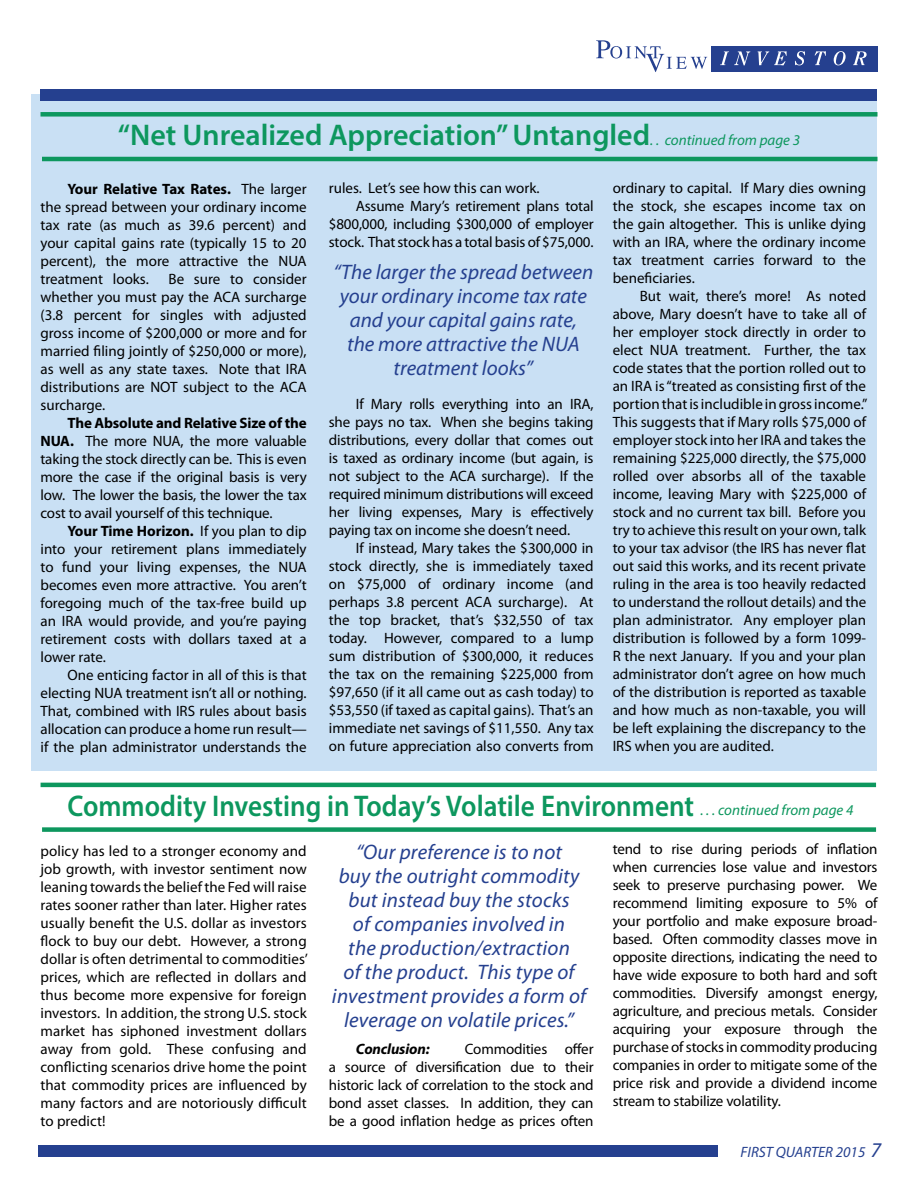
<style>
.page{position:relative;width:918px;height:1188px;background:#fff}
.page>*{position:absolute;margin:0;border:0;box-sizing:border-box;transform-origin:0 0}
.t1{font:600 30px "Myriad Pro";color:#0d975e;scale:.91 1}
.t2{font:600 30px "Myriad Pro";color:#0d975e}
.t3{font:italic 21px/24px "Myriad Pro";letter-spacing:.01em;color:#25408f;text-align:center}
.t4{font:15px/18px "Myriad Pro";letter-spacing:-.005em;color:#000;text-align:justify}
.t5{font:italic 15px "Myriad Pro";color:#25408f}
.t6{font:italic 700 15px "Myriad Pro";letter-spacing:-.01em;color:#000}
.s1{font-weight:400;font-style:italic;font-size:15px}
.s2{font-weight:700}
.s3{font-size:21px}
</style>
<div class="page">
<div style="left:32px;top:94px;width:846px;height:677px;background:#c9e0f4"></div>
<div style="left:38px;top:1145px;width:679px;height:12px;background:#25408f"></div>
<div style="left:40px;top:89px;width:838px;height:12px;background:#25408f"></div>
<svg style="left:596px;top:40px;width:111px;height:32px"></svg>
<div style="left:711px;top:46px;width:167px;height:26px;background:#25408f"></div>
<svg style="left:720px;top:51px;width:30px;height:14px"></svg>
<svg style="left:758px;top:51px;width:29px;height:14px"></svg>
<svg style="left:795px;top:51px;width:10px;height:14px"></svg>
<svg style="left:815px;top:51px;width:11px;height:14px"></svg>
<svg style="left:834px;top:51px;width:12px;height:14px"></svg>
<svg style="left:853px;top:51px;width:14px;height:14px"></svg>
<div style="left:40px;top:112px;width:838px;height:5px;background:#0d975e"></div>
<hr style="left:41px;top:783px;width:835px;height:4px;background:#0d975e">
<hr style="left:42px;top:157px;width:836px;height:4px;background:#0d975e">
<div style="left:42px;top:827px;width:834px;height:5px;background:#0d975e"></div>
<h1 class="t2" style="left:118px;top:116px;width:684px">“Net Unrealized Appreciation” Untangled<span class="s1">. . continued from page 3</span></h1>
<p class="t4" style="left:40px;top:179px;width:268px;text-indent:27px"><span class="s2">Your Relative Tax Rates.</span> The larger the spread between your ordinary income tax rate (as much as 39.6 percent) and your capital gains rate (typically 15 to 20 percent), the more attractive the NUA treatment looks.</p>
<p class="t4" style="left:40px;top:269px;width:268px;text-indent:128px">Be sure to consider whether you must pay the ACA surcharge (3.8 percent for singles with adjusted gross income of $200,000 or more and for married filing jointly of $250,000 or more), as well as any state taxes. Note that IRA distributions are NOT subject to the ACA surcharge.</p>
<p class="t4" style="left:40px;top:413px;width:268px;text-indent:27px"><span class="s2">The Absolute and Relative Size of the NUA.</span> The more NUA, the more valuable taking the stock directly can be. This is even more the case if the original basis is very low. The lower the basis, the lower the tax cost to avail yourself of this technique.</p>
<p class="t4" style="left:40px;top:521px;width:268px;text-indent:27px"><span class="s2">Your Time Horizon.</span> If you plan to dip into your retirement plans immediately to fund your living expenses, the NUA becomes even more attractive. You aren’t foregoing much of the tax-free build up an IRA would provide, and you’re paying retirement costs with dollars taxed at a lower rate.</p>
<p class="t4" style="left:40px;top:665px;width:268px;text-indent:27px">One enticing factor in all of this is that electing NUA treatment isn’t all or nothing.<br>That, combined with IRS rules about basis allocation can produce a home run result— if the plan administrator understands the</p>
<p class="t4" style="left:329px;top:179px;width:212px">rules. Let’s see how this can work.</p>
<p class="t4" style="left:356px;top:197px;width:239px">Assume Mary’s retirement plans total</p>
<p class="t4" style="left:329px;top:215px;width:266px">$800,000, including $300,000 of employer</p>
<p class="t4" style="left:329px;top:233px;width:266px">stock. That stock has a total basis of $75,000.</p>
<h2 class="t3" style="left:333px;top:259px;width:261px">“The larger the spread between your ordinary income tax rate and your capital gains rate, the more attractive the NUA treatment looks”</h2>
<p class="t4" style="left:329px;top:395px;width:266px;text-indent:27px">If Mary rolls everything into an IRA, she pays no tax. When she begins taking distributions, every dollar that comes out is taxed as ordinary income (but again, is not subject to the ACA surcharge). If the required minimum distributions will exceed her living expenses, Mary is effectively paying tax on income she doesn’t need.</p>
<p class="t4" style="left:329px;top:539px;width:266px;text-indent:27px">If instead, Mary takes the $300,000 in stock directly, she is immediately taxed on $75,000 of ordinary income (and perhaps 3.8 percent ACA surcharge). At the top bracket, that’s $32,550 of tax today. However, compared to a lump sum distribution of $300,000, it reduces the tax on the remaining $225,000 from $97,650 (if it all came out as cash today) to $53,550 (if taxed as capital gains). That’s an immediate net savings of $11,550. Any tax on future appreciation also converts from</p>
<p class="t4" style="left:613px;top:179px;width:255px">ordinary to capital. If Mary dies owning the stock, she escapes income tax on the gain altogether. This is unlike dying with an IRA, where the ordinary income tax treatment carries forward to the beneficiaries.</p>
<p class="t4" style="left:613px;top:287px;width:256px;text-indent:27px">But wait, there’s more! As noted above, Mary doesn’t have to take all of her employer stock directly in order to elect NUA treatment. Further, the tax code states that the portion rolled out to an IRA is “treated as consisting first of the portion that is includible in gross income.” This suggests that if Mary rolls $75,000 of employer stock into her IRA and takes the remaining $225,000 directly, the $75,000 rolled over absorbs all of the taxable income, leaving Mary with $225,000 of stock and no current tax bill. Before you try to achieve this result on your own, talk to your tax advisor (the IRS has never flat out said this works, and its recent private ruling in the area is too heavily redacted to understand the rollout details) and the plan administrator. Any employer plan distribution is followed by a form 1099- R the next January. If you and your plan administrator don’t agree on how much of the distribution is reported as taxable and how much as non-taxable, you will be left explaining the discrepancy to the IRS when you are audited.</p>
<h1 class="t1" style="left:67px;top:787px;width:865px">Commodity Investing in Today’s Volatile Environment <span class="s1">. . . continued from page 4</span></h1>
<p class="t4" style="left:613px;top:840px;width:266px">tend to rise during periods of inflation when currencies lose value and investors seek to preserve purchasing power. We recommend limiting exposure to 5% of your portfolio and make exposure broad&shy;based. Often commodity classes move in opposite directions, indicating the need to have wide exposure to both hard and soft commodities. Diversify amongst energy, agriculture, and precious metals. Consider acquiring your exposure through the purchase of stocks in commodity producing companies in order to mitigate some of the price risk and provide a dividend income stream to stabilize volatility.</p>
<h2 class="t3" style="left:332px;top:840px;width:256px">“Our preference is to not<br>buy the outright commodity but instead buy the stocks<br>of companies involved in<br>the production/extraction<br>of the product. This type of investment provides a form of leverage on volatile prices.”</h2>
<p class="t4" style="left:40px;top:842px;width:269px">policy has led to a stronger economy and job growth, with investor sentiment now leaning towards the belief the Fed will raise rates sooner rather than later. Higher rates usually benefit the U.S. dollar as investors flock to buy our debt. However, a strong dollar is often detrimental to commodities’ prices, which are reflected in dollars and thus become more expensive for foreign investors. In addition, the strong U.S. stock market has siphoned investment dollars away from gold. These confusing and conflicting scenarios drive home the point that commodity prices are influenced by many factors and are notoriously difficult to predict!</p>
<p class="t4" style="left:329px;top:1040px;width:266px;text-indent:136px">Commodities offer a source of diversification due to their historic lack of correlation to the stock and bond asset classes. In addition, they can be a good inflation hedge as prices often</p>
<p class="t6" style="left:356px;top:1039px;width:75px">Conclusion:</p>
<p class="t5" style="left:741px;top:1143px;width:142px">FIRST QUARTER 2015 <span class="s3">7</span></p>
</div>
